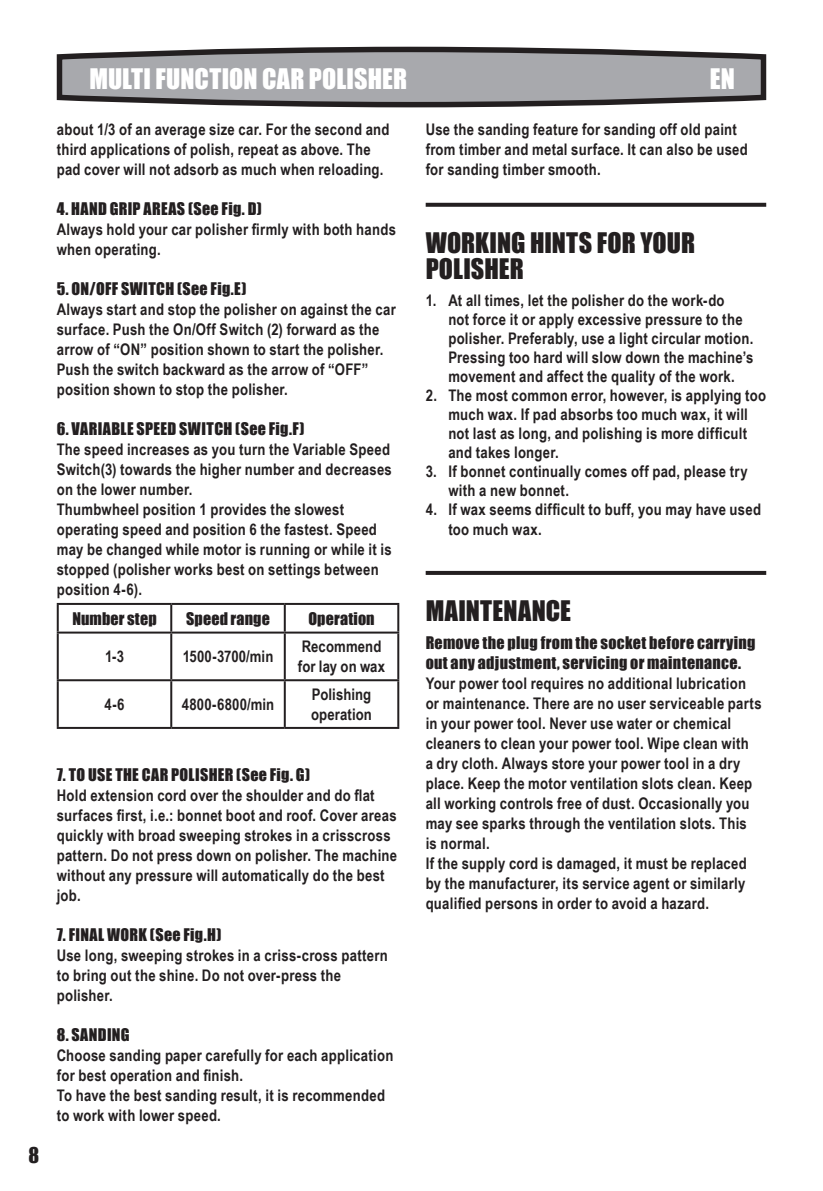
<style>
.page{position:relative;width:823px;height:1191px;background:#fff}
.page>*{position:absolute;margin:0;border:0;box-sizing:border-box;transform-origin:0 0}
.t1{font:26px/26px "Impact";letter-spacing:.005em;color:#231f20}
.t2{font:26px "Impact";letter-spacing:.005em;color:#fff}
.t3{font:20px "Impact";color:#231f20}
.t4{font:700 16px/20px "Arial Narrow";letter-spacing:.015em;color:#231f20}
.t5{font:16px/20px "Impact";letter-spacing:.02em;color:#231f20}
</style>
<div class="page">
<svg style="left:56px;top:46px;width:711px;height:62px;background:#98989b"></svg>
<hr style="left:57px;top:603px;width:114px;height:2px;background:#231f20">
<hr style="left:57px;top:605px;width:2px;height:26px;background:#231f20">
<hr style="left:171px;top:603px;width:113px;height:2px;background:#231f20">
<hr style="left:170px;top:605px;width:2px;height:26px;background:#231f20">
<hr style="left:284px;top:603px;width:115px;height:2px;background:#231f20">
<hr style="left:283px;top:605px;width:2px;height:26px;background:#231f20">
<hr style="left:397px;top:605px;width:2px;height:26px;background:#231f20">
<hr style="left:57px;top:631px;width:114px;height:2px;background:#231f20">
<hr style="left:57px;top:633px;width:2px;height:46px;background:#231f20">
<hr style="left:171px;top:631px;width:113px;height:2px;background:#231f20">
<hr style="left:170px;top:633px;width:2px;height:46px;background:#231f20">
<hr style="left:284px;top:631px;width:115px;height:2px;background:#231f20">
<hr style="left:283px;top:633px;width:2px;height:46px;background:#231f20">
<hr style="left:397px;top:633px;width:2px;height:46px;background:#231f20">
<hr style="left:57px;top:679px;width:114px;height:2px;background:#231f20">
<hr style="left:57px;top:681px;width:2px;height:46px;background:#231f20">
<hr style="left:171px;top:679px;width:113px;height:2px;background:#231f20">
<hr style="left:170px;top:681px;width:2px;height:46px;background:#231f20">
<hr style="left:284px;top:679px;width:115px;height:2px;background:#231f20">
<hr style="left:283px;top:681px;width:2px;height:46px;background:#231f20">
<hr style="left:397px;top:681px;width:2px;height:46px;background:#231f20">
<hr style="left:57px;top:727px;width:114px;height:2px;background:#231f20">
<hr style="left:171px;top:727px;width:113px;height:2px;background:#231f20">
<hr style="left:284px;top:727px;width:115px;height:2px;background:#231f20">
<svg style="left:425px;top:203px;width:340px;height:4px"></svg>
<svg style="left:425px;top:571px;width:340px;height:4px"></svg>
<p class="t3" style="left:28px;top:1139px;width:12px">8</p>
<h1 class="t2" style="left:89px;top:58px;width:319px">MULTI FUNCTION CAR POLISHER</h1>
<h1 class="t2" style="left:709px;top:58px;width:27px">EN</h1>
<p class="t4" style="left:57px;top:118px;width:334px">about 1/3 of an average size car. For the second and third applications of polish, repeat as above. The pad cover will not adsorb as much when reloading.</p>
<p class="t5" style="left:57px;top:198px;width:206px">4. HAND GRIP AREAS (See Fig. D)</p>
<p class="t4" style="left:57px;top:218px;width:340px">Always hold your car polisher firmly with both hands when operating.</p>
<p class="t5" style="left:57px;top:278px;width:191px">5. ON/OFF SWITCH (See Fig.E)</p>
<p class="t4" style="left:57px;top:298px;width:340px">Always start and stop the polisher on against the car surface. Push the On/Off Switch (2) forward as the arrow of “ON” position shown to start the polisher.<br>Push the switch backward as the arrow of “OFF” position shown to stop the polisher.</p>
<p class="t5" style="left:57px;top:418px;width:249px">6. VARIABLE SPEED SWITCH (See Fig.F)</p>
<p class="t4" style="left:57px;top:438px;width:336px">The speed increases as you turn the Variable Speed Switch(3) towards the higher number and decreases on the lower number.<br>Thumbwheel position 1 provides the slowest operating speed and position 6 the fastest. Speed may be changed while motor is running or while it is stopped (polisher works best on settings between position 4-6).</p>
<p class="t5" style="left:72px;top:608px;width:86px">Number step</p>
<p class="t5" style="left:186px;top:608px;width:85px">Speed range</p>
<p class="t5" style="left:308px;top:608px;width:68px">Operation</p>
<p class="t4" style="left:105px;top:646px;width:21px">1-3</p>
<p class="t4" style="left:183px;top:646px;width:92px">1500-3700/min</p>
<p class="t4" style="left:298px;top:636px;width:89px">Recommend for lay on wax</p>
<p class="t4" style="left:104px;top:693px;width:22px">4-6</p>
<p class="t4" style="left:182px;top:693px;width:94px">4800-6800/min</p>
<p class="t4" style="left:311px;top:683px;width:62px">Polishing operation</p>
<p class="t5" style="left:57px;top:764px;width:255px">7. TO USE THE CAR POLISHER (See Fig. G)</p>
<p class="t4" style="left:57px;top:784px;width:342px">Hold extension cord over the shoulder and do flat surfaces first, i.e.: bonnet boot and roof. Cover areas quickly with broad sweeping strokes in a crisscross pattern. Do not press down on polisher. The machine without any pressure will automatically do the best job.</p>
<p class="t5" style="left:57px;top:924px;width:166px">7. FINAL WORK (See Fig.H)</p>
<p class="t4" style="left:57px;top:944px;width:332px">Use long, sweeping strokes in a criss-cross pattern to bring out the shine. Do not over-press the polisher.</p>
<p class="t5" style="left:57px;top:1024px;width:74px">8. SANDING</p>
<p class="t4" style="left:57px;top:1044px;width:338px">Choose sanding paper carefully for each application for best operation and finish.<br>To have the best sanding result, it is recommended to work with lower speed.</p>
<p class="t4" style="left:425px;top:118px;width:323px">Use the sanding feature for sanding off old paint from timber and metal surface. It can also be used for sanding timber smooth.</p>
<h1 class="t1" style="left:425px;top:229px;width:271px">WORKING HINTS FOR YOUR<br>POLISHER</h1>
<p class="t4" style="left:448px;top:290px;width:306px;line-height:19px;text-indent:-23px">1. At all times, let the polisher do the work-do<br>not force it or apply excessive pressure to the polisher. Preferably, use a light circular motion.<br>Pressing too hard will slow down the machine’s movement and affect the quality of the work.</p>
<p class="t4" style="left:448px;top:385px;width:319px;line-height:19px;text-indent:-23px">2. The most common error, however, is applying too much wax. If pad absorbs too much wax, it will not last as long, and polishing is more difficult and takes longer.</p>
<p class="t4" style="left:448px;top:461px;width:301px;line-height:19px;text-indent:-23px">3. If bonnet continually comes off pad, please try with a new bonnet.</p>
<p class="t4" style="left:448px;top:498px;width:314px;text-indent:-23px">4. If wax seems difficult to buff, you may have used too much wax.</p>
<h1 class="t1" style="left:425px;top:597px;width:147px">MAINTENANCE</h1>
<p class="t5" style="left:425px;top:632px;width:331px">Remove the plug from the socket before carrying out any adjustment, servicing or maintenance.</p>
<p class="t4" style="left:425px;top:672px;width:337px">Your power tool requires no additional lubrication or maintenance. There are no user serviceable parts in your power tool. Never use water or chemical cleaners to clean your power tool. Wipe clean with<br>a dry cloth. Always store your power tool in a dry place. Keep the motor ventilation slots clean. Keep all working controls free of dust. Occasionally you may see sparks through the ventilation slots. This is normal.<br>If the supply cord is damaged, it must be replaced by the manufacturer, its service agent or similarly qualified persons in order to avoid a hazard.</p>
</div>
